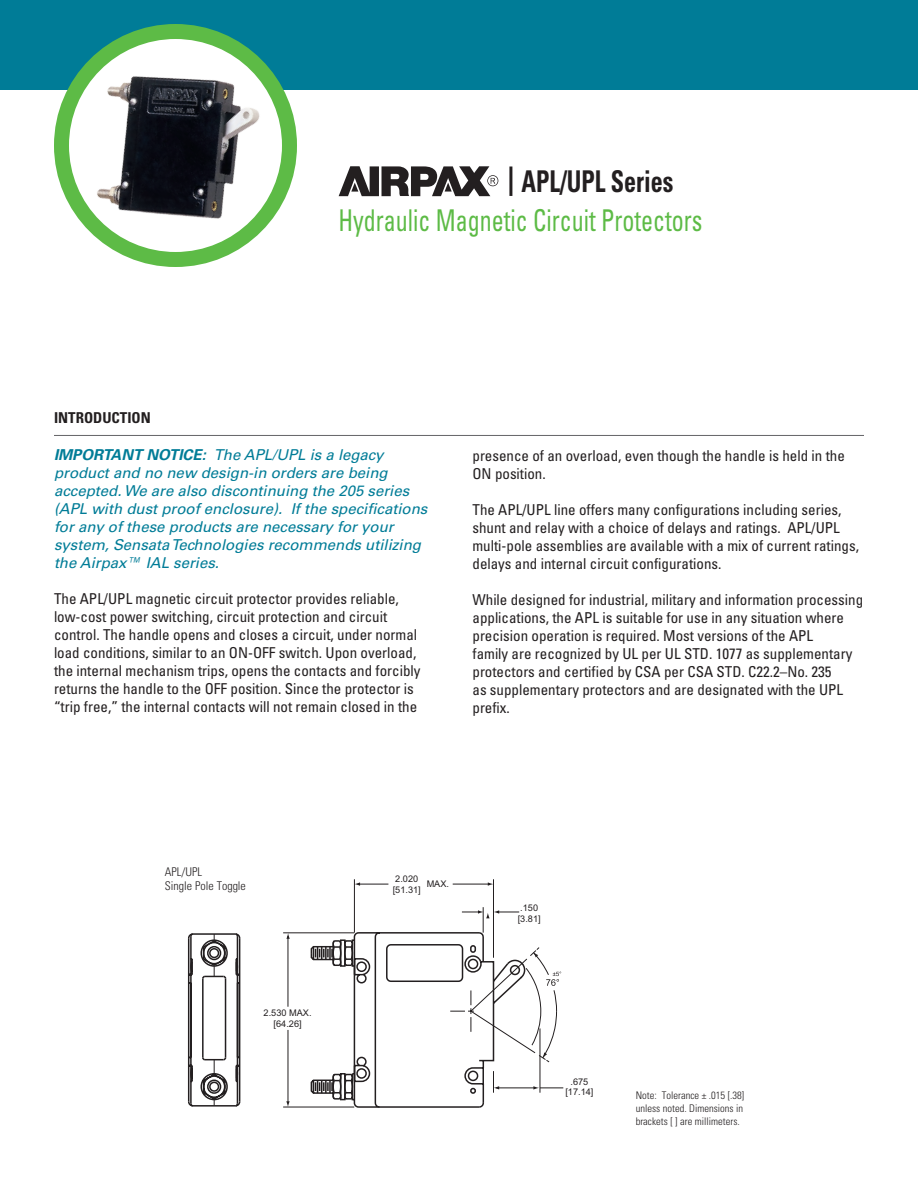
<style>
.page{position:relative;width:918px;height:1188px;background:#fff}
.page>*{position:absolute;margin:0;border:0;box-sizing:border-box;transform-origin:0 0}
.t1{font:condensed 30px "Univers";color:#5dbb46;scale:.8 1}
.t2{font:700 condensed 30px "Univers";color:#231f20;scale:.8 1}
.t3{font:condensed 15px/18px "Univers";color:#231f20}
.t4{font:italic 15px/18px "Univers LT Std";color:#007c97}
.t5{font:700 condensed 15px "Univers";color:#231f20}
.t6{font:300 condensed 12px "Univers";color:#231f20}
.t7{font:300 condensed 10.5px/12.6px "Univers";color:#231f20;text-align:justify}
.t8{font:9.15px/10.6px "Arial";color:#231f20}
.s1{font-weight:700}
</style>
<div class="page">
<div style="left:0;top:0;width:918px;height:90px;background:#007c97"></div>
<img style="left:62px;top:32px;width:228px;height:228px">
<div style="left:54px;top:24px;width:243px;height:243px;border:15px solid #5dbb46;border-radius:50%"></div>
<svg style="left:339px;top:166px;width:159px;height:30px"></svg>
<hr style="left:509px;top:166px;width:3px;height:30px;background:#231f20">
<hr style="left:54px;top:435px;width:810px;height:1px;background:#636366">
<hr style="left:283px;top:932px;width:71px;height:1px;background:#231f20">
<hr style="left:358px;top:884px;width:30px;height:1px;background:#231f20">
<hr style="left:453px;top:884px;width:36px;height:1px;background:#231f20">
<svg style="left:488px;top:882px;width:5px;height:4px"></svg>
<svg style="left:355px;top:882px;width:5px;height:4px"></svg>
<hr style="left:354px;top:879px;width:1px;height:54px;background:#231f20">
<hr style="left:493px;top:879px;width:1px;height:78px;background:#231f20">
<svg style="left:187px;top:933px;width:123px;height:174px"></svg>
<svg style="left:310px;top:907px;width:253px;height:201px"></svg>
<p class="t2" style="left:522px;top:163px;width:191px">APL/UPL Series</p>
<p class="t1" style="left:339px;top:201px;width:456px">Hydraulic Magnetic Circuit Protectors</p>
<p class="t5" style="left:54px;top:409px;width:98px">INTRODUCTION</p>
<p class="t4" style="left:54px;top:446px;width:375px"><span class="s1">IMPORTANT NOTICE:</span> The APL/UPL is a legacy product and no new design-in orders are being accepted. We are also discontinuing the 205 series (APL with dust proof enclosure). If the specifications for any of these products are necessary for your system, Sensata Technologies recommends utilizing the Airpax™ IAL series.</p>
<p class="t3" style="left:54px;top:589px;width:368px">The APL/UPL magnetic circuit protector provides reliable, low-cost power switching, circuit protection and circuit control. The handle opens and closes a circuit, under normal load conditions, similar to an ON-OFF switch. Upon overload, the internal mechanism trips, opens the contacts and forcibly returns the handle to the OFF position. Since the protector is “trip free,” the internal contacts will not remain closed in the</p>
<p class="t3" style="left:472px;top:446px;width:374px">presence of an overload, even though the handle is held in the<br>ON position.</p>
<p class="t3" style="left:472px;top:500px;width:388px">The APL/UPL line offers many configurations including series, shunt and relay with a choice of delays and ratings. APL/UPL multi-pole assemblies are available with a mix of current ratings, delays and internal circuit configurations.</p>
<p class="t3" style="left:472px;top:590px;width:392px">While designed for industrial, military and information processing applications, the APL is suitable for use in any situation where precision operation is required. Most versions of the APL<br>family are recognized by UL per UL STD. 1077 as supplementary protectors and certified by CSA per CSA STD. C22.2–No. 235<br>as supplementary protectors and are designated with the UPL prefix.</p>
<p class="t6" style="left:165px;top:865px;width:39px">APL/UPL</p>
<p class="t6" style="left:165px;top:879px;width:83px">Single Pole Toggle</p>
<p class="t8" style="left:264px;top:1009px;width:49px;text-align:center">2.530 MAX. [64.26]</p>
<p class="t8" style="left:393px;top:875px;width:30px">2.020 [51.31]</p>
<p class="t8" style="left:427px;top:879px;width:24px">MAX.</p>
<p class="t8" style="left:518px;top:903px;width:24px">.150 [3.81]</p>
<p class="t8" style="left:565px;top:1078px;width:30px;line-height:10.1px;text-align:center">.675 [17.14]</p>
<p class="t7" style="left:636px;top:1089px;width:110px">Note: Tolerance ± .015 [.38] unless noted. Dimensions in brackets [ ] are millimeters.</p>
</div>
